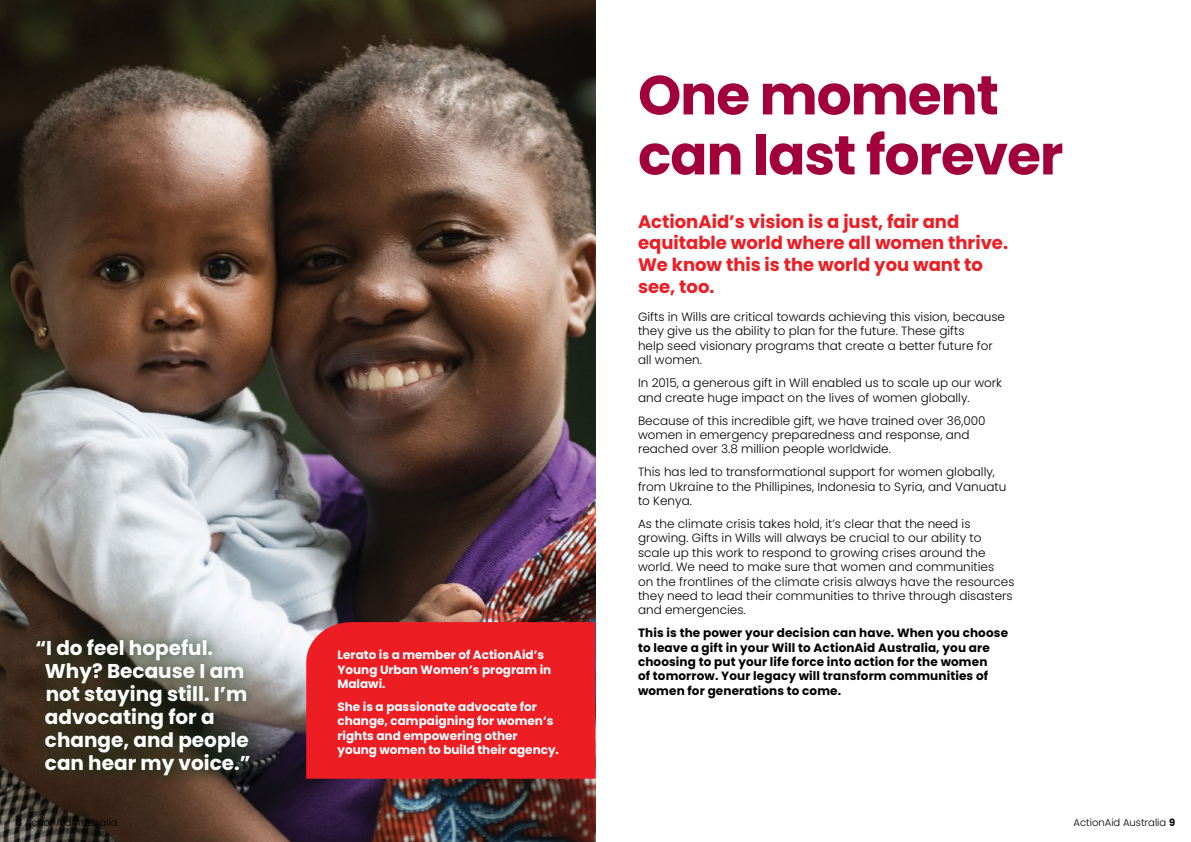
<style>
.page{position:relative;width:1191px;height:842px;background:#fff}
.page>*{position:absolute;margin:0;border:0;box-sizing:border-box;transform-origin:0 0}
.t1{font:700 55px/60px "Poppins";letter-spacing:-.02em;color:#a1003b}
.t2{font:700 20px/23px "Poppins";color:#fff}
.t3{font:700 18px/21.6px "Poppins";color:#ed1d24}
.t4{font:300 12px/14.4px "Poppins";color:#000}
.t5{font:700 12px/14.4px "Poppins";letter-spacing:.01em;color:#000}
.t6{font:700 12px/14.4px "Poppins";color:#fff}
.t7{font:300 10px "Poppins";color:#000}
.s1{font-weight:700}
</style>
<div class="page">
<img style="left:0;top:0;width:595px;height:842px">
<div style="left:306px;top:622px;width:289px;height:157px;background:#ed1d24"></div>
<div style="left:24px;top:627px;width:237px;height:161px;background:#003b1c;opacity:.75"></div>
<h2 class="t2" style="left:45px;top:637px;width:207px;text-indent:-10px">“I do feel hopeful.<br>Why? Because I am not staying still. I’m advocating for a change, and people can hear my voice.”</h2>
<p class="t6" style="left:337px;top:648px;width:215px">Lerato is a member of ActionAid’s<br>Young Urban Women’s program in<br>Malawi.</p>
<p class="t6" style="left:337px;top:700px;width:223px">She is a passionate advocate for change, campaigning for women’s rights and empowering other young women to build their agency.</p>
<h1 class="t1" style="left:638px;top:65px;width:427px">One moment can last forever</h1>
<h3 class="t3" style="left:638px;top:211px;width:371px">ActionAid’s vision is a just, fair and equitable world where all women thrive.<br>We know this is the world you want to see, too.</h3>
<p class="t4" style="left:638px;top:310px;width:368px">Gifts in Wills are critical towards achieving this vision, because they give us the ability to plan for the future. These gifts<br>help seed visionary programs that create a better future for all women.</p>
<p class="t4" style="left:638px;top:376px;width:365px">In 2015, a generous gift in Will enabled us to scale up our work and create huge impact on the lives of women globally.</p>
<p class="t4" style="left:638px;top:413px;width:349px">Because of this incredible gift, we have trained over 36,000 women in emergency preparedness and response, and reached over 3.8 million people worldwide.</p>
<p class="t4" style="left:638px;top:465px;width:370px">This has led to transformational support for women globally, from Ukraine to the Phillipines, Indonesia to Syria, and Vanuatu to Kenya.</p>
<p class="t4" style="left:638px;top:517px;width:378px">As the climate crisis takes hold, it’s clear that the need is growing. Gifts in Wills will always be crucial to our ability to scale up this work to respond to growing crises around the world. We need to make sure that women and communities<br>on the frontlines of the climate crisis always have the resources they need to lead their communities to thrive through disasters and emergencies.</p>
<p class="t5" style="left:638px;top:626px;width:371px">This is the power your decision can have. When you choose to leave a gift in your Will to ActionAid Australia, you are choosing to put your life force into action for the women<br>of tomorrow. Your legacy will transform communities of women for generations to come.</p>
<p class="t7" style="left:16px;top:817px;width:103px"><span class="s1">8</span> ActionAid Australia</p>
<p class="t7" style="left:1073px;top:817px;width:103px">ActionAid Australia <span class="s1">9</span></p>
</div>
